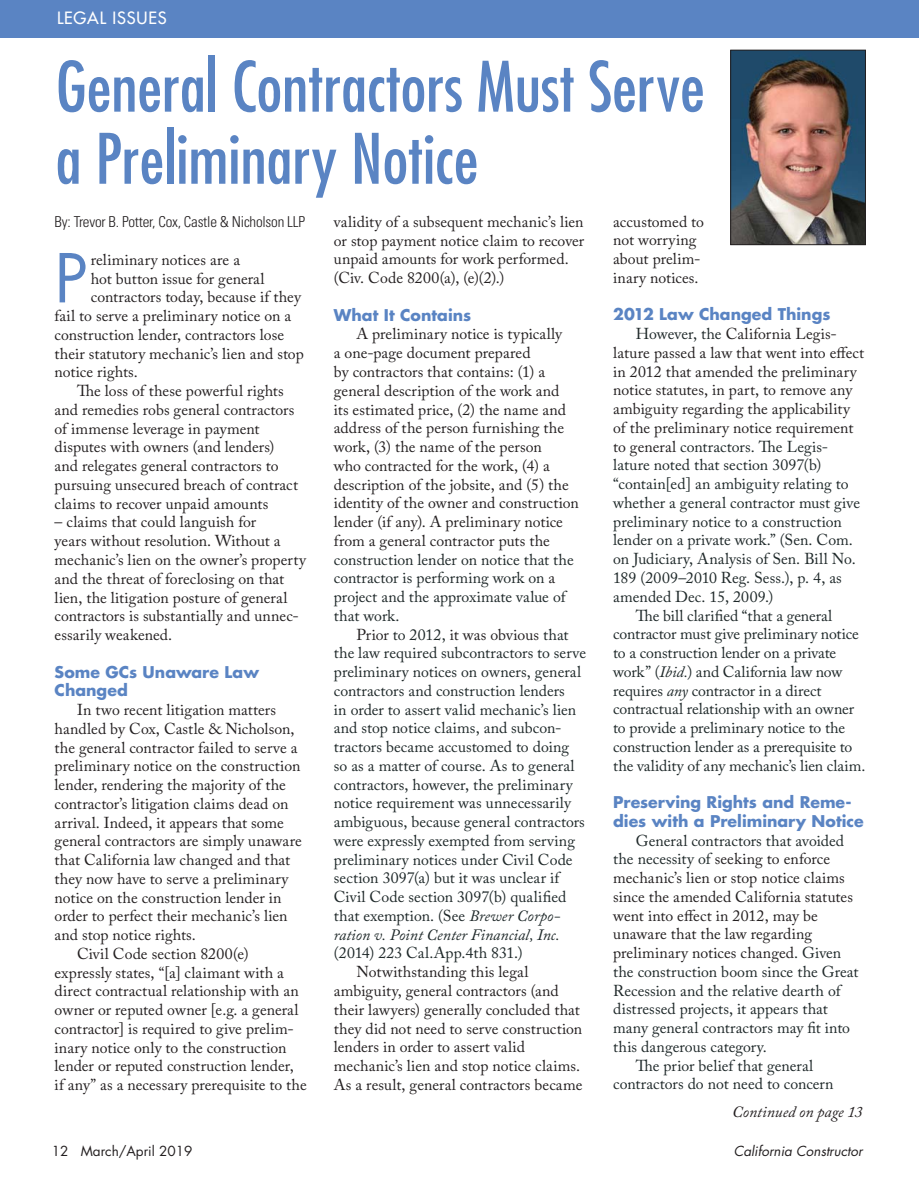
<style>
.page{position:relative;width:919px;height:1189px;background:#fff}
.page>*{position:absolute;margin:0;border:0;box-sizing:border-box;transform-origin:0 0}
.t1{font:condensed 67.5px/72px "Futura";color:#5a84c3}
.t2{font:65.55px "Futura";color:#5a84c3}
.t3{font:16.5px "Futura";letter-spacing:.05em;color:#fff}
.t4{font:15.75px/18.8px "Adobe Caslon Pro";color:#231f20}
.t5{font:15.75px/18.8px "Adobe Caslon Pro";color:#1e2829}
.t6{font:700 15.75px/18.8px "Futura";color:#5a84c3}
.t7{font:italic 15.75px "Adobe Caslon Pro";color:#231f20}
.t8{font:300 condensed 15px "Univers";letter-spacing:-.015em;color:#231f20}
.t9{font:italic 13.5px "Futura";color:#231f20}
.t10{font:13.5px "Futura";color:#231f20}
.s1{color:#231f20}
.s2{font-style:italic}
.s3{color:#1e2829}
</style>
<div class="page">
<div style="left:0;top:0;width:918px;height:38px;background:#5a84c3"></div>
<img style="left:732px;top:52px;width:131px;height:191px">
<div style="left:730px;top:50px;width:135px;height:195px;border:1px solid #231f20"></div>
<p class="t3" style="left:57px;top:9px;width:111px">LEGAL ISSUES</p>
<h1 class="t1" style="left:56px;top:56px;width:650px">General Contractors Must Serve a Preliminary Notice</h1>
<p class="t8" style="left:55px;top:216px;width:252px">By: Trevor B. Potter, Cox, Castle &amp; Nicholson LLP</p>
<h2 class="t2" style="left:55px;top:248px;width:34px">P</h2>
<p class="t4" style="left:91px;top:252px;width:151px">reliminary notices are a</p>
<p class="t4" style="left:91px;top:270px;width:175px">hot button issue for general</p>
<p class="t4" style="left:91px;top:289px;width:211px">contractors today, because if they</p>
<p class="t4" style="left:55px;top:308px;width:238px">fail to serve a preliminary notice on a</p>
<p class="t4" style="left:55px;top:327px;width:231px">construction lender, contractors lose</p>
<p class="t4" style="left:55px;top:345px;width:250px">their statutory mechanic’s lien and stop</p>
<p class="t4" style="left:55px;top:364px;width:85px">notice rights.</p>
<p class="t4" style="left:77px;top:383px;width:208px">The loss of these powerful rights</p>
<p class="t4" style="left:55px;top:402px;width:241px">and remedies robs general contractors</p>
<p class="t4" style="left:55px;top:420px;width:206px">of immense leverage in payment</p>
<p class="t4" style="left:55px;top:439px;width:221px">disputes with owners (and lenders)</p>
<p class="t4" style="left:55px;top:458px;width:225px">and relegates general contractors to</p>
<p class="t4" style="left:55px;top:477px;width:245px">pursuing unsecured breach of contract</p>
<p class="t4" style="left:55px;top:495px;width:215px">claims to recover unpaid amounts</p>
<p class="t4" style="left:55px;top:514px;width:253px">– claims that could languish for<br>years without resolution. Without a mechanic’s lien on the owner’s property and the threat of foreclosing on that lien, the litigation posture of general contractors is substantially and unnec&shy;essarily weakened.</p>
<p class="t6" style="left:55px;top:663px;width:206px">Some GCs Unaware Law<br>Changed</p>
<p class="t4" style="left:77px;top:701px;width:200px">In two recent litigation matters</p>
<p class="t4" style="left:55px;top:720px;width:241px">handled by Cox, Castle &amp; Nicholson,</p>
<p class="t4" style="left:55px;top:739px;width:244px">the general contractor failed to serve a</p>
<p class="t4" style="left:55px;top:758px;width:247px">preliminary notice on the construction</p>
<p class="t4" style="left:55px;top:776px;width:233px">lender, rendering the majority of the</p>
<p class="t4" style="left:55px;top:795px;width:235px">contractor’s litigation claims dead on</p>
<p class="t4" style="left:55px;top:814px;width:231px">arrival. Indeed, it appears that some</p>
<p class="t4" style="left:55px;top:833px;width:248px">general contractors are simply unaware</p>
<p class="t4" style="left:55px;top:851px;width:237px">that California law changed and that</p>
<p class="t4" style="left:55px;top:870px;width:235px">they now have to serve a preliminary</p>
<p class="t4" style="left:55px;top:889px;width:228px">notice on the construction lender in</p>
<p class="t4" style="left:55px;top:908px;width:234px">order to perfect their mechanic’s lien</p>
<p class="t4" style="left:55px;top:926px;width:143px">and stop notice rights.</p>
<p class="t4" style="left:77px;top:945px;width:173px">Civil Code section 8200(e)</p>
<p class="t4" style="left:55px;top:964px;width:231px">expressly states, “[a] claimant with a</p>
<p class="t4" style="left:55px;top:983px;width:245px">direct contractual relationship with an</p>
<p class="t4" style="left:55px;top:1001px;width:245px">owner or reputed owner [e.g. a general</p>
<p class="t4" style="left:55px;top:1020px;width:240px">contractor] is required to give prelim-</p>
<p class="t4" style="left:55px;top:1039px;width:233px">inary notice only to the construction</p>
<p class="t4" style="left:55px;top:1058px;width:240px">lender or reputed construction lender,</p>
<p class="t4" style="left:55px;top:1076px;width:253px">if any” as a necessary prerequisite to the</p>
<p class="t4" style="left:334px;top:214px;width:252px">validity of a subsequent mechanic’s lien or stop payment notice claim to recover unpaid amounts for work performed. (Civ. Code 8200(a), (e)(2).)</p>
<p class="t6" style="left:334px;top:307px;width:139px">What It Contains</p>
<p class="t4" style="left:334px;top:326px;width:246px;text-indent:23px">A preliminary notice is typically<br>a one-page document prepared<br>by contractors that contains: (1) a general description of the work and<br>its estimated price, (2) the name and address of the person furnishing the work, (3) the name of the person<br>who contracted for the work, (4) a description of the jobsite, and (5) the identity of the owner and construction lender (if any). A preliminary notice from a general contractor puts the</p>
<p class="t5" style="left:334px;top:551px;width:241px">construction lender on notice that the contractor is performing work on <span class="s1">a </span>project and the approximate value of that work.</p>
<p class="t5" style="left:334px;top:626px;width:253px;text-indent:22px"><span class="s1">Prior</span> to 2012, <span class="s1">it was obvious</span> that the law required subcontractors to serve preliminary notices on owners, general contractors and construction lenders<br>in order to assert valid mechanic’s lien and stop notice claims, and subcon&shy;tractors became accustomed to doing so as a matter of course. As to general contractors, however, the preliminary notice requirement was unnecessarily ambiguous, because general contractors were expressly exempted from serving preliminary notices under Civil Code section 3097(a) but it was unclear if Civil Code section 3097(b) qualified that exemption. (See <span class="s2">Brewer Corpo&shy;ration v. Point Center Financial, Inc.</span></p>
<p class="t5" style="left:334px;top:945px;width:190px">(2014) 223 Cal.App.4th 831.)</p>
<p class="t4" style="left:334px;top:963px;width:250px;text-indent:23px">Notwithstanding this legal ambiguity, general contractors (and their lawyers) generally concluded that they did not need to serve construction lenders in order to assert valid mechanic’s lien and stop notice claims.<br>As a result, general contractors became</p>
<p class="t4" style="left:613px;top:213px;width:92px">accustomed to not worrying about prelim&shy;inary notices.</p>
<p class="t6" style="left:613px;top:306px;width:219px">2012 Law Changed Things</p>
<p class="t4" style="left:635px;top:326px;width:203px"><span class="s3">However, the</span> California Legis-</p>
<p class="t4" style="left:613px;top:345px;width:252px">lature passed a law that went into effect</p>
<p class="t4" style="left:613px;top:363px;width:245px">in 2012 that amended the preliminary</p>
<p class="t4" style="left:613px;top:382px;width:240px">notice statutes, in part, to remove any</p>
<p class="t4" style="left:613px;top:401px;width:238px">ambiguity regarding the applicability</p>
<p class="t4" style="left:613px;top:420px;width:241px">of the preliminary notice requirement</p>
<p class="t5" style="left:613px;top:438px;width:216px"><span class="s1">to general</span> contractors. The Legis-</p>
<p class="t5" style="left:613px;top:457px;width:210px">lature noted that section 3097(b)</p>
<p class="t5" style="left:613px;top:476px;width:237px">“contain[ed] an ambiguity relating to</p>
<p class="t5" style="left:613px;top:495px;width:248px">whether a general contractor must give</p>
<p class="t5" style="left:613px;top:513px;width:230px">preliminary notice to a construction</p>
<p class="t5" style="left:613px;top:532px;width:241px">lender on a private work.” (Sen. Com.</p>
<p class="t5" style="left:613px;top:551px;width:244px">on Judiciary, Analysis of Sen. Bill No.</p>
<p class="t5" style="left:613px;top:569px;width:230px">189 (2009–2010 Reg. Sess.), p. 4, as</p>
<p class="t5" style="left:613px;top:588px;width:162px">amended Dec. 15, 2009.)</p>
<p class="t5" style="left:635px;top:607px;width:198px">The bill clarified “that a general</p>
<p class="t5" style="left:613px;top:626px;width:247px">contractor must give preliminary notice</p>
<p class="t5" style="left:613px;top:644px;width:224px">to a construction lender on a private</p>
<p class="t5" style="left:613px;top:663px;width:230px">work” (<span class="s2">Ibid.</span>) and California law now</p>
<p class="t5" style="left:613px;top:682px;width:210px">requires <span class="s2">any</span> contractor in a direct</p>
<p class="t5" style="left:613px;top:701px;width:242px">contractual relationship with an owner</p>
<p class="t5" style="left:613px;top:719px;width:233px">to provide a preliminary notice to the</p>
<p class="t5" style="left:613px;top:738px;width:240px">construction lender as a prerequisite to</p>
<p class="t5" style="left:613px;top:757px;width:253px">the validity of any mechanic’s lien claim.</p>
<p class="t6" style="left:613px;top:794px;width:252px">Preserving Rights and Reme&shy;dies with a Preliminary Notice</p>
<p class="t5" style="left:635px;top:832px;width:210px">General contractors that avoided</p>
<p class="t4" style="left:613px;top:851px;width:218px"><span class="s3">the necessity of</span> seeking to enforce</p>
<p class="t4" style="left:613px;top:869px;width:233px">mechanic’s lien or stop notice claims</p>
<p class="t4" style="left:613px;top:888px;width:241px">since the amended California statutes</p>
<p class="t4" style="left:613px;top:907px;width:206px">went into effect in 2012, may be</p>
<p class="t4" style="left:613px;top:926px;width:200px">unaware that the law regarding</p>
<p class="t4" style="left:613px;top:944px;width:229px">preliminary notices changed<span class="s3">. Given</span></p>
<p class="t5" style="left:613px;top:963px;width:247px">the construction boom since the Great</p>
<p class="t5" style="left:613px;top:982px;width:229px">Recession and the relative dearth of</p>
<p class="t5" style="left:613px;top:1001px;width:216px">distressed projects, it appears that</p>
<p class="t5" style="left:613px;top:1019px;width:238px">many general contractors may fit into</p>
<p class="t5" style="left:613px;top:1038px;width:155px">this dangerous category.</p>
<p class="t5" style="left:635px;top:1057px;width:179px">The prior belief that general</p>
<p class="t5" style="left:613px;top:1076px;width:222px">contractors do not need to concern</p>
<p class="t7" style="left:731px;top:1104px;width:132px">Continued on page 13</p>
<p class="t10" style="left:52px;top:1143px;width:142px">12 March/April 2019</p>
<p class="t9" style="left:733px;top:1143px;width:130px">California Constructor</p>
</div>
